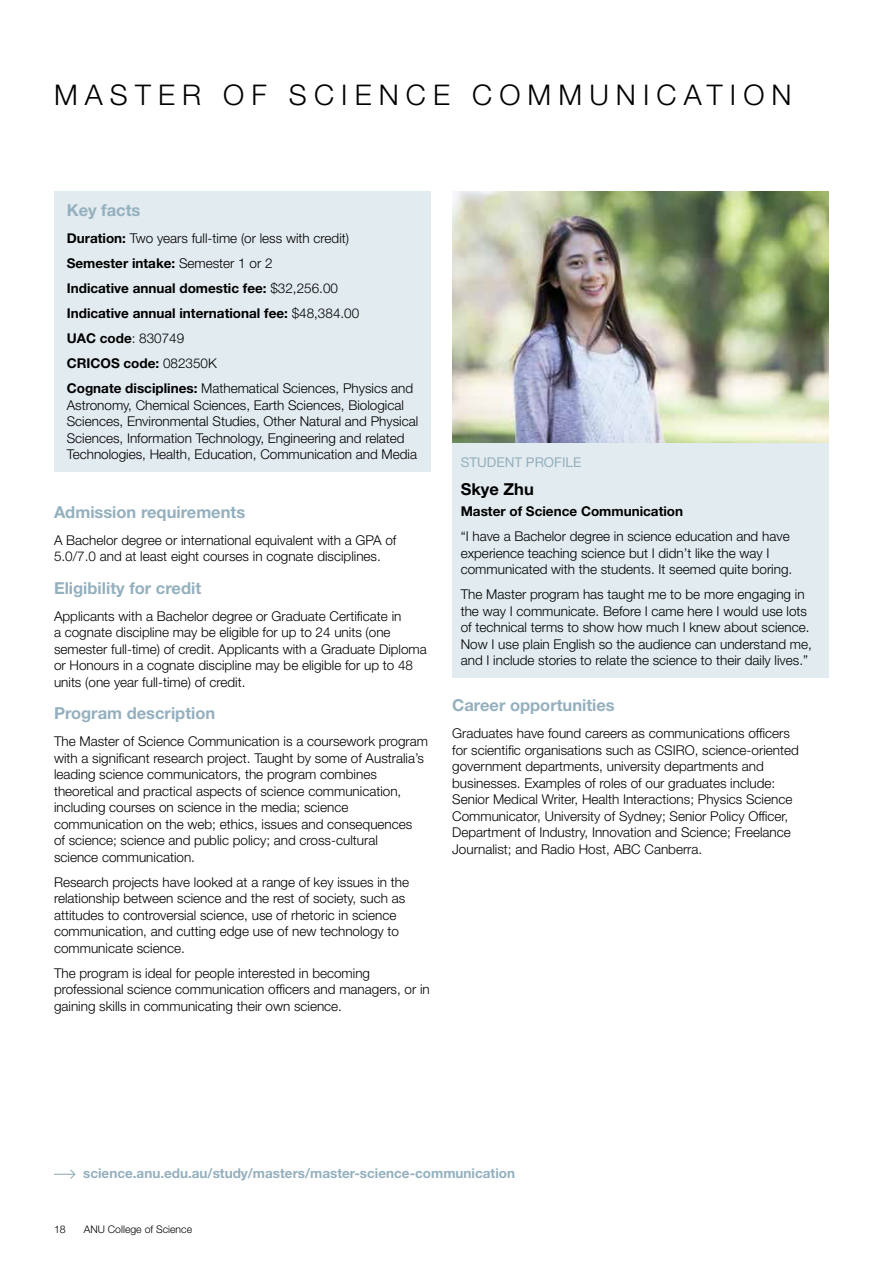
<style>
.page{position:relative;width:893px;height:1263px;background:#fff}
.page>*{position:absolute;margin:0;border:0;box-sizing:border-box;transform-origin:0 0}
.t1{font:300 28.5px "Helvetica Neue LT Std";letter-spacing:.25em;color:#000}
.t2{font:700 16.5px "Helvetica Neue LT Std";color:#94b0be}
.t3{font:700 16.5px "Helvetica Neue LT Std";color:#000}
.t4{font:300 13.5px/16.5px "Helvetica Neue LT Std";color:#000}
.t5{font:700 13.5px/25px "Helvetica Neue LT Std";color:#000}
.t6{font:700 13.5px "Helvetica Neue LT Std";color:#94b0be}
.t7{font:13.5px "Helvetica Neue LT Std";color:#94b0be}
.t8{font:300 10.5px "Helvetica Neue LT Std";color:#000}
.s1{font-weight:300}
</style>
<div class="page">
<div style="left:54px;top:191px;width:377px;height:281px;background:#e2ebef"></div>
<div style="left:452px;top:191px;width:377px;height:487px;background:#e2ebef"></div>
<img style="left:452px;top:191px;width:376px;height:251px">
<svg style="left:54px;top:1170px;width:22px;height:9px"></svg>
<h1 class="t1" style="left:54px;top:78px;width:739px">MASTER OF SCIENCE COMMUNICATION</h1>
<p class="t2" style="left:67px;top:200px;width:75px">Key facts</p>
<p class="t5" style="left:67px;top:225px;width:348px">Duration: <span class="s1">Two years full-time (or less with credit)<br></span>Semester intake: <span class="s1">Semester 1 or 2<br></span>Indicative annual domestic fee: <span class="s1">$32,256.00<br></span>Indicative annual international fee: <span class="s1">$48,384.00<br></span>UAC code<span class="s1">: 830749<br></span>CRICOS code: <span class="s1">082350K<br></span>Cognate disciplines: <span class="s1">Mathematical Sciences, Physics and</span></p>
<p class="t4" style="left:67px;top:396px;width:353px">Astronomy, Chemical Sciences, Earth Sciences, Biological Sciences, Environmental Studies, Other Natural and Physical Sciences, Information Technology, Engineering and related Technologies, Health, Education, Communication and Media</p>
<p class="t2" style="left:54px;top:501px;width:193px">Admission requirements</p>
<p class="t4" style="left:54px;top:531px;width:344px">A Bachelor degree or international equivalent with a GPA of<br>5.0/7.0 and at least eight courses in cognate disciplines.</p>
<p class="t2" style="left:54px;top:577px;width:149px">Eligibility for credit</p>
<p class="t4" style="left:54px;top:607px;width:374px">Applicants with a Bachelor degree or Graduate Certificate in<br>a cognate discipline may be eligible for up to 24 units (one semester full-time) of credit. Applicants with a Graduate Diploma or Honours in a cognate discipline may be eligible for up to 48 units (one year full-time) of credit.</p>
<p class="t2" style="left:54px;top:703px;width:163px">Program description</p>
<p class="t4" style="left:54px;top:733px;width:376px">The Master of Science Communication is a coursework program with a significant research project. Taught by some of Australia’s leading science communicators, the program combines theoretical and practical aspects of science communication, including courses on science in the media; science communication on the web; ethics, issues and consequences<br>of science; science and public policy; and cross-cultural<br>science communication.</p>
<p class="t4" style="left:54px;top:873px;width:357px">Research projects have looked at a range of key issues in the relationship between science and the rest of society, such as attitudes to controversial science, use of rhetoric in science communication, and cutting edge use of new technology to communicate science.</p>
<p class="t4" style="left:54px;top:964px;width:377px">The program is ideal for people interested in becoming professional science communication officers and managers, or in gaining skills in communicating their own science.</p>
<p class="t7" style="left:461px;top:454px;width:122px">STUDENT PROFILE</p>
<p class="t3" style="left:461px;top:479px;width:75px">Skye Zhu</p>
<p class="t5" style="left:461px;top:498px;width:224px">Master of Science Communication</p>
<p class="t4" style="left:461px;top:528px;width:333px">“I have a Bachelor degree in science education and have experience teaching science but I didn’t like the way I communicated with the students. It seemed quite boring.</p>
<p class="t4" style="left:461px;top:586px;width:353px">The Master program has taught me to be more engaging in the way I communicate. Before I came here I would use lots of technical terms to show how much I knew about science.<br>Now I use plain English so the audience can understand me, and I include stories to relate the science to their daily lives.”</p>
<p class="t2" style="left:452px;top:695px;width:164px">Career opportunities</p>
<p class="t4" style="left:452px;top:725px;width:348px">Graduates have found careers as communications officers for scientific organisations such as CSIRO, science-oriented government departments, university departments and businesses. Examples of roles of our graduates include:<br>Senior Medical Writer, Health Interactions; Physics Science Communicator, University of Sydney; Senior Policy Officer, Department of Industry, Innovation and Science; Freelance Journalist; and Radio Host, ABC Canberra.</p>
<p class="t6" style="left:83px;top:1165px;width:433px">science.anu.edu.au/study/masters/master-science-communication</p>
<p class="t8" style="left:54px;top:1223px;width:13px">18</p>
<p class="t8" style="left:84px;top:1223px;width:110px">ANU College of Science</p>
</div>
